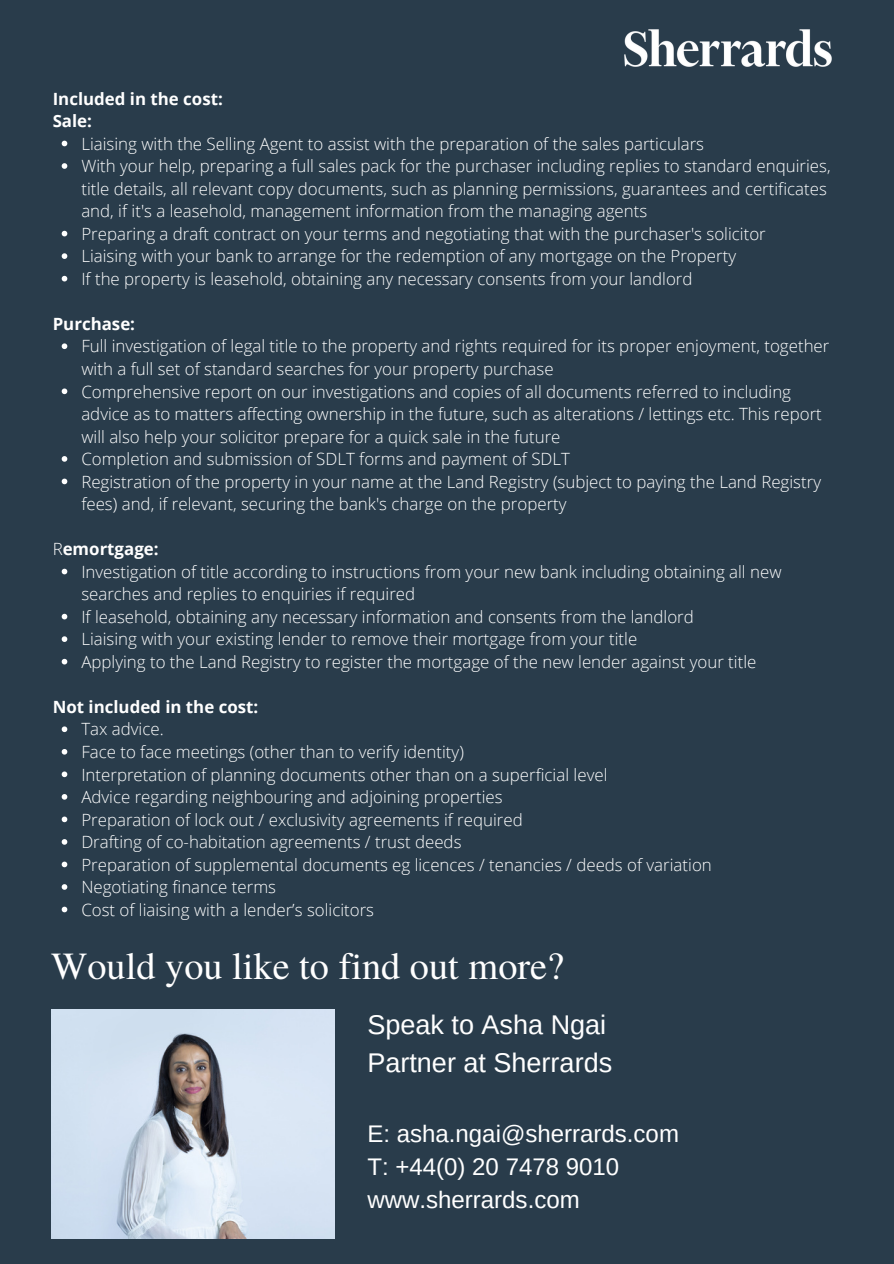
<style>
.page{position:relative;width:894px;height:1264px;background:#fff}
.page>*{position:absolute;margin:0;border:0;box-sizing:border-box;transform-origin:0 0}
.t1{font:38.25px "Te X Gyre Termes";color:#fff}
.t2{font:27px/37.2px "Arimo";color:#fff}
.t3{font:24px/32.7px "Arimo";color:#fff}
.t4{font:300 16.8px/22.5px "Open Sans";color:#fff}
.t5{font:700 16.8px/22.5px "Open Sans";color:#fff}
.s1{font-weight:300}
</style>
<div class="page">
<div style="left:0;top:0;width:893px;height:1263px;background:#293c4b"></div>
<img style="left:624px;top:29px;width:207px;height:38px">
<img style="left:51px;top:1009px;width:283px;height:229px">
<svg style="left:62px;top:141px;width:5px;height:5px"></svg>
<svg style="left:62px;top:163px;width:5px;height:6px"></svg>
<svg style="left:62px;top:231px;width:5px;height:5px"></svg>
<svg style="left:62px;top:253px;width:5px;height:6px"></svg>
<svg style="left:62px;top:276px;width:5px;height:5px"></svg>
<svg style="left:62px;top:343px;width:5px;height:6px"></svg>
<svg style="left:62px;top:388px;width:5px;height:6px"></svg>
<svg style="left:62px;top:456px;width:5px;height:5px"></svg>
<svg style="left:62px;top:478px;width:5px;height:6px"></svg>
<svg style="left:62px;top:568px;width:5px;height:6px"></svg>
<svg style="left:62px;top:613px;width:5px;height:6px"></svg>
<svg style="left:62px;top:636px;width:5px;height:6px"></svg>
<svg style="left:62px;top:659px;width:5px;height:5px"></svg>
<svg style="left:62px;top:726px;width:5px;height:6px"></svg>
<svg style="left:62px;top:749px;width:5px;height:5px"></svg>
<svg style="left:62px;top:771px;width:5px;height:6px"></svg>
<svg style="left:62px;top:794px;width:5px;height:5px"></svg>
<svg style="left:62px;top:816px;width:5px;height:6px"></svg>
<svg style="left:62px;top:839px;width:5px;height:5px"></svg>
<svg style="left:62px;top:861px;width:5px;height:6px"></svg>
<svg style="left:62px;top:884px;width:5px;height:5px"></svg>
<svg style="left:62px;top:906px;width:5px;height:6px"></svg>
<p class="t5" style="left:53px;top:87px;width:172px">Included in the cost:<br>Sale:</p>
<p class="t4" style="left:81px;top:132px;width:750px">Liaising with the Selling Agent to assist with the preparation of the sales particulars<br>With your help, preparing a full sales pack for the purchaser including replies to standard enquiries, title details, all relevant copy documents, such as planning permissions, guarantees and certificates and, if it's a leasehold, management information from the managing agents<br>Preparing a draft contract on your terms and negotiating that with the purchaser's solicitor<br>Liaising with your bank to arrange for the redemption of any mortgage on the Property<br>If the property is leasehold, obtaining any necessary consents from your landlord</p>
<p class="t5" style="left:53px;top:312px;width:84px">Purchase:</p>
<p class="t4" style="left:81px;top:335px;width:749px">Full investigation of legal title to the property and rights required for its proper enjoyment, together with a full set of standard searches for your property purchase<br>Comprehensive report on our investigations and copies of all documents referred to including advice as to matters affecting ownership in the future, such as alterations / lettings etc. This report will also help your solicitor prepare for a quick sale in the future<br>Completion and submission of SDLT forms and payment of SDLT<br>Registration of the property in your name at the Land Registry (subject to paying the Land Registry fees) and, if relevant, securing the bank's charge on the property</p>
<p class="t5" style="left:53px;top:537px;width:107px"><span class="s1">R</span>emortgage:</p>
<p class="t4" style="left:81px;top:560px;width:701px">Investigation of title according to instructions from your new bank including obtaining all new searches and replies to enquiries if required<br>If leasehold, obtaining any necessary information and consents from the landlord<br>Liaising with your existing lender to remove their mortgage from your title<br>Applying to the Land Registry to register the mortgage of the new lender against your title</p>
<p class="t5" style="left:53px;top:695px;width:207px">Not included in the cost:</p>
<p class="t4" style="left:81px;top:717px;width:631px">Tax advice.<br>Face to face meetings (other than to verify identity)<br>Interpretation of planning documents other than on a superficial level<br>Advice regarding neighbouring and adjoining properties<br>Preparation of lock out / exclusivity agreements if required<br>Drafting of co-habitation agreements / trust deeds<br>Preparation of supplemental documents eg licences / tenancies / deeds of variation Negotiating finance terms<br>Cost of liaising with a lender’s solicitors</p>
<h1 class="t1" style="left:51px;top:938px;width:514px">Would you like to find out more?</h1>
<h2 class="t2" style="left:367px;top:1006px;width:246px">Speak to Asha Ngai<br>Partner at Sherrards</h2>
<h3 class="t3" style="left:367px;top:1117px;width:313px">E: asha.ngai@sherrards.com<br>T: +44(0) 20 7478 9010 www.sherrards.com</h3>
</div>
